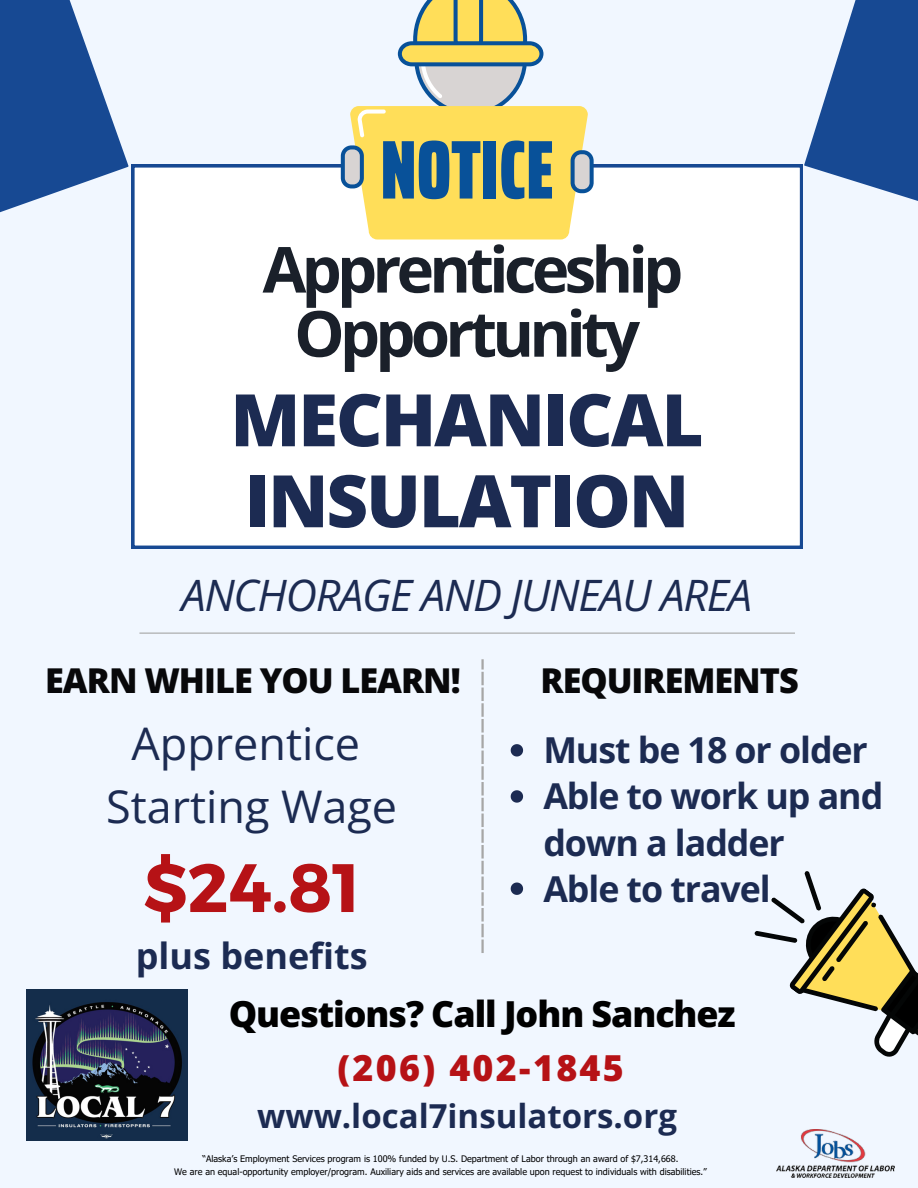
<style>
.page{position:relative;width:918px;height:1188px;background:#f1f7ff}
.page>*{position:absolute;margin:0;border:0;box-sizing:border-box;transform-origin:0 0}
.t1{font:900 extra-condensed 83.4px "Saira";color:#085199}
.t2{font:800 72.45px/81px "Open Sans";letter-spacing:-.03em;color:#1c2b52}
.t3{font:700 68.25px "Montserrat";color:#b61216}
.t4{font:700 63.45px/64.2px "Open Sans";letter-spacing:-.075em;color:#1a202a;text-align:center}
.t5{font:45px/63px "Open Sans";color:#1c2b52;text-align:center}
.t6{font:italic 43.2px "Open Sans";letter-spacing:-.03em;color:#1c2b52}
.t7{font:700 36px "Open Sans";color:#1c2b52}
.t8{font:800 35.85px "Open Sans";letter-spacing:-.03em;color:#000}
.t9{font:800 35.85px "Open Sans";letter-spacing:.065em;color:#b61216}
.t10{font:700 35.7px/46.2px "Open Sans";letter-spacing:-.03em;color:#1c2b52}
.t11{font:800 34.2px "Open Sans";letter-spacing:-.03em;color:#08080a}
.t12{font:700 33px "Open Sans";color:#1c2b52}
.t13{font:9px/12.3px "Tahoma";color:#000;text-align:center}
</style>
<div class="page">
<div style="left:131px;top:164px;width:672px;height:385px;background:#fff"></div>
<hr style="left:139px;top:633px;width:656px;height:1px;background:#a6a6a6">
<svg style="left:754px;top:871px;width:164px;height:186px"></svg>
<img style="left:27px;top:989px;width:161px;height:151px">
<svg style="left:341px;top:0;width:253px;height:240px"></svg>
<svg style="left:511px;top:744px;width:12px;height:13px"></svg>
<svg style="left:511px;top:790px;width:12px;height:13px"></svg>
<svg style="left:511px;top:883px;width:12px;height:12px"></svg>
<svg style="left:481px;top:924px;width:3px;height:29px"></svg>
<hr style="left:481px;top:908px;width:3px;height:14px;background:#a6a6a6">
<hr style="left:481px;top:892px;width:3px;height:14px;background:#a6a6a6">
<svg style="left:481px;top:861px;width:3px;height:29px"></svg>
<hr style="left:481px;top:845px;width:3px;height:14px;background:#a6a6a6">
<hr style="left:481px;top:829px;width:3px;height:14px;background:#a6a6a6">
<svg style="left:481px;top:798px;width:3px;height:29px"></svg>
<hr style="left:481px;top:782px;width:3px;height:14px;background:#a6a6a6">
<hr style="left:481px;top:766px;width:3px;height:14px;background:#a6a6a6">
<svg style="left:481px;top:735px;width:3px;height:29px"></svg>
<hr style="left:481px;top:719px;width:3px;height:14px;background:#a6a6a6">
<hr style="left:481px;top:703px;width:3px;height:14px;background:#a6a6a6">
<svg style="left:481px;top:659px;width:3px;height:42px"></svg>
<svg style="left:804px;top:0;width:114px;height:201px"></svg>
<svg style="left:0;top:0;width:129px;height:213px"></svg>
<img style="left:776px;top:1129px;width:119px;height:49px">
<h3 class="t1" style="left:380px;top:104px;width:175px">NOTICE</h3>
<h1 class="t4" style="left:263px;top:236px;width:422px">Apprenticeship<br>Opportunity</h1>
<h5 class="t2" style="left:230px;top:378px;width:475px">MECHANICAL<br>INSULATION</h5>
<p class="t6" style="left:181px;top:565px;width:572px">ANCHORAGE AND JUNEAU AREA</p>
<p class="t11" style="left:45px;top:656px;width:417px">EARN WHILE YOU LEARN!</p>
<p class="t5" style="left:106px;top:711px;width:293px">Apprentice<br>Starting Wage</p>
<p class="t3" style="left:143px;top:843px;width:218px">$24.81</p>
<p class="t7" style="left:136px;top:931px;width:233px">plus benefits</p>
<p class="t8" style="left:229px;top:988px;width:508px">Questions? Call John Sanchez</p>
<p class="t9" style="left:337px;top:1042px;width:288px">(206) 402-1845</p>
<p class="t11" style="left:541px;top:656px;width:260px">REQUIREMENTS</p>
<h2 class="t10" style="left:543px;top:726px;width:326px">Must be 18 or older</h2>
<h4 class="t10" style="left:543px;top:772px;width:341px">Able to work up and down a ladder</h4>
<h6 class="t10" style="left:543px;top:865px;width:229px">Able to travel</h6>
<p class="t12" style="left:257px;top:1092px;width:421px">www.local7insulators.org</p>
<p class="t13" style="left:174px;top:1153px;width:534px">“Alaska’s Employment Services program is 100% funded by U.S. Department of Labor through an award of $7,314,668.<br>We are an equal-opportunity employer/program. Auxiliary aids and services are available upon request to individuals with disabilities.”</p>
</div>
